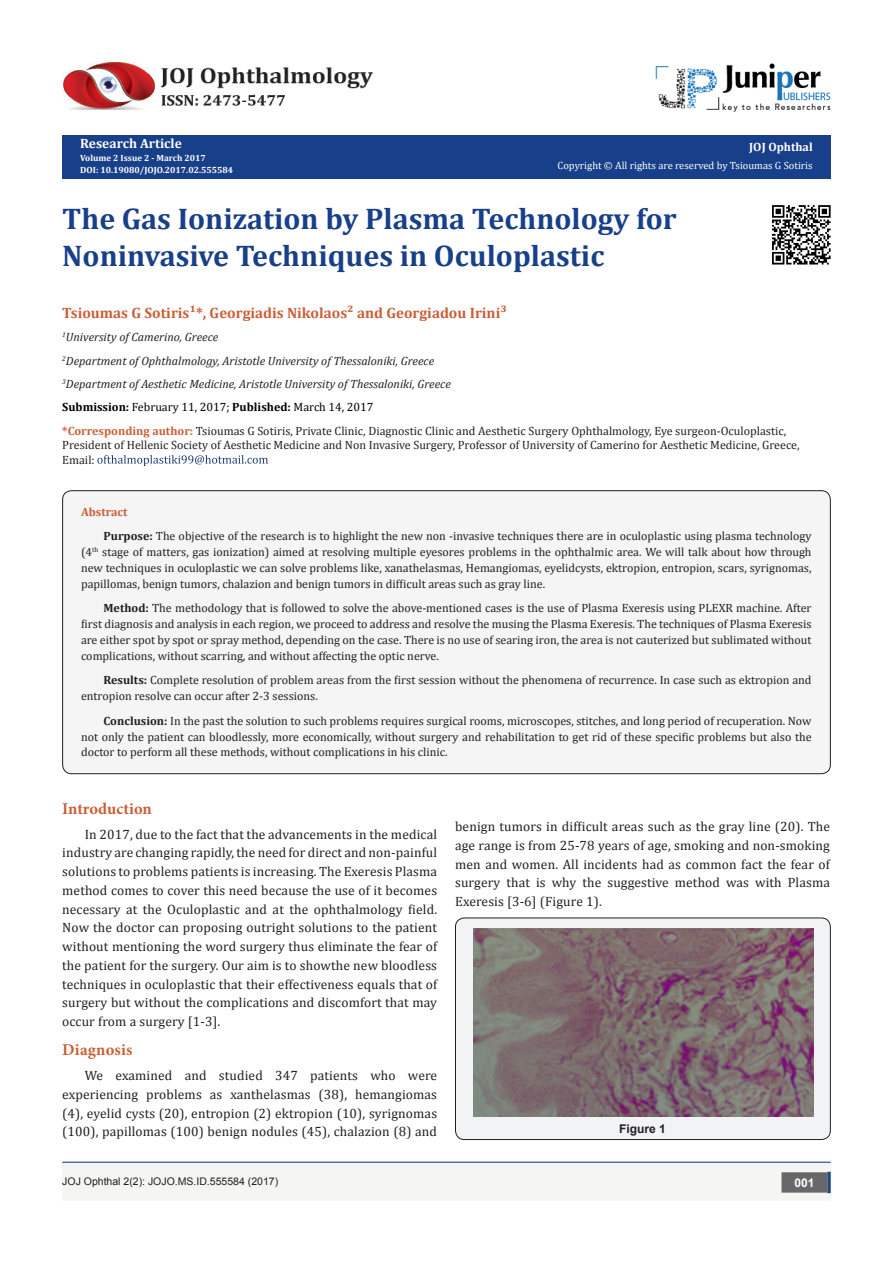
<style>
.page{position:relative;width:893px;height:1263px;background:#fff}
.page>*{position:absolute;margin:0;border:0;box-sizing:border-box;transform-origin:0 0}
.t1{font:700 30px/37.5px "Cambria";color:#183f89}
.M_Heading1{font:700 16.5px "Minion Pro";letter-spacing:-.005em;color:#ca5f37}
.M_Heading1-2{font:700 16.5px "Minion Pro";letter-spacing:.01em;color:#ca6035}
.t2{font:700 15px "Cambria";color:#ca5f37}
.M_Heading1-3{font:13.5px/18.8px "Cambria";letter-spacing:.01em;color:#231f20;text-align:justify}
.t3{font:700 13.5px "Cambria";color:#fffefc}
.t4{font:12px/15.8px "Cambria";color:#231f20;text-align:justify}
.t5{font:italic 12px "Cambria";color:#231f20}
.t6{font:12px "Cambria";color:#000}
.t7{font:700 12px "Cambria";color:#fffefc}
.t8{font:700 12px "Cambria";color:#ca5f37}
.t9{font:700 12px "Arial";color:#231f20}
.t10{font:700 12px "Arial";color:#fff}
.t11{font:10.5px "Cambria";color:#fffefc}
.t12{font:10.5px "Arial";color:#231f20}
.t13{font:700 9px "Cambria";color:#fff}
.t14{font:700 9px "Cambria";color:#fffefc}
.s1{color:#fffefc}
.s2{font-weight:700}
.s3{font-weight:700;color:#ca5f37}
</style>
<div class="page">
<div style="left:62px;top:135px;width:769px;height:44px;background:#183f89"></div>
<svg style="left:97px;top:455px;width:171px;height:11px"></svg>
<div style="left:455px;top:918px;width:375px;height:221px;background:#f2f3f4;border-radius:9px"></div>
<div style="left:455px;top:917px;width:376px;height:223px;border:1px solid #231f20;border-radius:9px"></div>
<img style="left:473px;top:928px;width:340px;height:189px">
<img style="left:655px;top:63px;width:176px;height:49px">
<img style="left:62px;top:62px;width:311px;height:48px">
<div style="left:63px;top:491px;width:767px;height:283px;background:#f5f5f6;border-radius:9px"></div>
<div style="left:62px;top:1162px;width:769px;height:39px;background:#f5f5f4"></div>
<div style="left:782px;top:1173px;width:45px;height:19px;background:#68676a"></div>
<div style="left:781px;top:1172px;width:46px;height:20px;border:2px solid #68676a"></div>
<svg style="left:827px;top:1172px;width:4px;height:21px"></svg>
<hr style="left:62px;top:1162px;width:769px;height:1px;background:#253f8e">
<img style="left:772px;top:205px;width:59px;height:60px">
<p class="t3" style="left:80px;top:134px;width:103px">Research Article</p>
<p class="t14" style="left:80px;top:151px;width:127px">Volume 2 Issue 2 - March 2017</p>
<p class="t13" style="left:80px;top:163px;width:154px"><span class="s1">DOI:</span> 10.19080/JOJO.2017.02.555584</p>
<p class="t7" style="left:749px;top:138px;width:65px">JOJ Ophthal</p>
<p class="t11" style="left:557px;top:160px;width:257px">Copyright © All rights are reserved by Tsioumas G Sotiris</p>
<p class="t1" style="left:62px;top:199px;width:616px">The Gas Ionization by Plasma Technology for<br>Noninvasive Techniques in Oculoplastic</p>
<p class="t2" style="left:62px;top:302px;width:446px">Tsioumas G Sotiris¹*, Georgiadis Nikolaos² and Georgiadou Irini³</p>
<p class="t5" style="left:62px;top:329px;width:157px"><sup>1</sup>University of Camerino, Greece</p>
<p class="t5" style="left:62px;top:352px;width:373px"><sup>2</sup>Department of Ophthalmology, Aristotle University of Thessaloniki, Greece</p>
<p class="t5" style="left:62px;top:375px;width:390px"><sup>3</sup>Department of Aesthetic Medicine, Aristotle University of Thessaloniki, Greece</p>
<p class="t6" style="left:62px;top:400px;width:313px"><span class="s2">Submission:</span> February 11, 2017; <span class="s2">Published:</span> March 14, 2017</p>
<p class="t4" style="left:62px;top:423px;width:739px;line-height:14.4px;text-align:left"><span class="s3">*Corresponding author:</span> Tsioumas G Sotiris, Private Clinic, Diagnostic Clinic and Aesthetic Surgery Ophthalmology, Eye surgeon-Oculoplastic,<br>President of Hellenic Society of Aesthetic Medicine and Non Invasive Surgery, Professor of University of Camerino for Aesthetic Medicine, Greece,<br>Email:</p>
<p class="t8" style="left:81px;top:503px;width:48px">Abstract</p>
<p class="t4" style="left:81px;top:528px;width:732px;text-indent:22px"><span class="s2">Purpose:</span> The objective of the research is to highlight the new non -invasive techniques there are in oculoplastic using plasma technology (4<sup>th</sup> stage of matters, gas ionization) aimed at resolving multiple eyesores problems in the ophthalmic area. We will talk about how through new techniques in oculoplastic we can solve problems like, xanathelasmas, Hemangiomas, eyelidcysts, ektropion, entropion, scars, syrignomas, papillomas, benign tumors, chalazion and benign tumors in difficult areas such as gray line.</p>
<p class="t4" style="left:81px;top:600px;width:732px;text-indent:22px"><span class="s2">Method:</span> The methodology that is followed to solve the above-mentioned cases is the use of Plasma Exeresis using PLEXR machine. After first diagnosis and analysis in each region, we proceed to address and resolve the musing the Plasma Exeresis. The techniques of Plasma Exeresis are either spot by spot or spray method, depending on the case. There is no use of searing iron, the area is not cauterized but sublimated without complications, without scarring, and without affecting the optic nerve.</p>
<p class="t4" style="left:81px;top:672px;width:732px;text-indent:22px"><span class="s2">Results:</span> Complete resolution of problem areas from the first session without the phenomena of recurrence. In case such as ektropion and entropion resolve can occur after 2-3 sessions.</p>
<p class="t4" style="left:81px;top:713px;width:732px;text-indent:22px"><span class="s2">Conclusion:</span> In the past the solution to such problems requires surgical rooms, microscopes, stitches, and long period of recuperation. Now not only the patient can bloodlessly, more economically, without surgery and rehabilitation to get rid of these specific problems but also the doctor to perform all these methods, without complications in his clinic.</p>
<p class="M_Heading1" style="left:62px;top:797px;width:91px">Introduction</p>
<p class="M_Heading1-3" style="left:62px;top:825px;width:376px;text-indent:22px">In 2017, due to the fact that the advancements in the medical industry are changing rapidly, the need for direct and non-painful solutions to problems patients is increasing. The Exeresis Plasma method comes to cover this need because the use of it becomes necessary at the Oculoplastic and at the ophthalmology field.<br>Now the doctor can proposing outright solutions to the patient without mentioning the word surgery thus eliminate the fear of the patient for the surgery. Our aim is to showthe new bloodless techniques in oculoplastic that their effectiveness equals that of surgery but without the complications and discomfort that may occur from a surgery [1-3].</p>
<p class="M_Heading1-2" style="left:62px;top:1038px;width:72px">Diagnosis</p>
<p class="M_Heading1-3" style="left:62px;top:1066px;width:376px;text-indent:22px">We examined and studied 347 patients who were experiencing problems as xanthelasmas (38), hemangiomas (4), eyelid cysts (20), entropion (2) ektropion (10), syrignomas (100), papillomas (100) benign nodules (45), chalazion (8) and</p>
<p class="M_Heading1-3" style="left:455px;top:817px;width:376px">benign tumors in difficult areas such as the gray line (20). The age range is from 25-78 years of age, smoking and non-smoking men and women. All incidents had as common fact the fear of surgery that is why the suggestive method was with Plasma Exeresis [3-6] (Figure 1).</p>
<p class="t9" style="left:619px;top:1121px;width:48px">Figure 1</p>
<p class="t12" style="left:62px;top:1175px;width:217px">JOJ Ophthal 2(2): JOJO.MS.ID.555584 (2017)</p>
<p class="t10" style="left:794px;top:1174px;width:22px">001</p>
</div>
